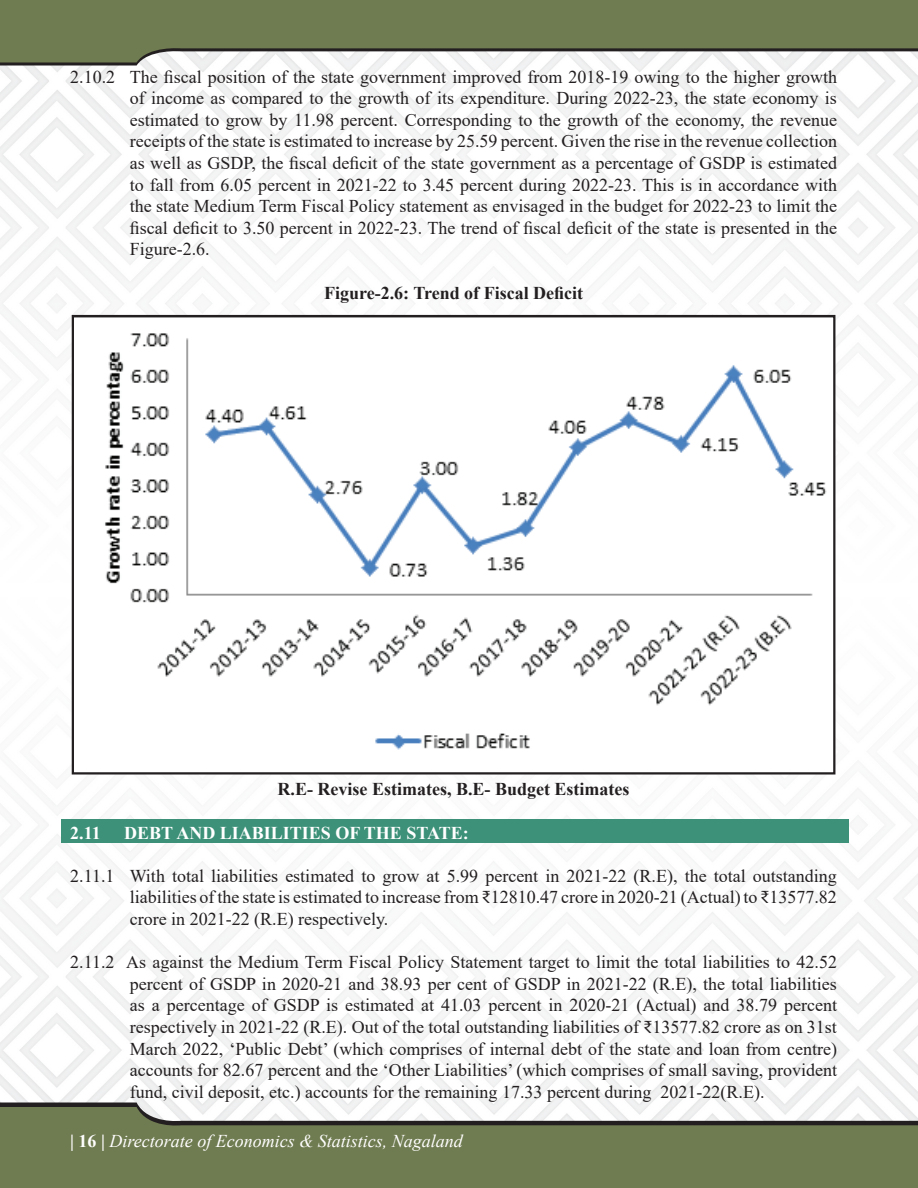
<style>
.page{position:relative;width:918px;height:1188px;background:#fff}
.page>*{position:absolute;margin:0;border:0;box-sizing:border-box;transform-origin:0 0}
.t1{font:18px/21.6px "Times New Roman";color:#231f20;text-align:justify}
.t2{font:700 18px "Times New Roman";color:#231f20}
.t3{font:italic 18px "Times New Roman";color:#fff}
.t4{font:700 18px "Times New Roman";color:#fff}
.s1{font-weight:700;font-style:normal}
</style>
<div class="page">
<img style="left:0;top:66px;width:918px;height:1036px">
<svg style="left:0;top:63px;width:908px;height:3px"></svg>
<svg style="left:0;top:1102px;width:906px;height:5px"></svg>
<svg style="left:0;top:0;width:918px;height:63px;background:#808a67"></svg>
<svg style="left:0;top:1107px;width:918px;height:81px;background:#7e8865"></svg>
<div style="left:61px;top:819px;width:788px;height:24px;background:#3c9178"></div>
<img style="left:75px;top:318px;width:757px;height:454px">
<div style="left:72px;top:315px;width:763px;height:460px;border:2px solid #231f20"></div>
<p class="t1" style="left:130px;top:65px;width:709px;text-indent:-60px">2.10.2 The fiscal position of the state government improved from 2018-19 owing to the higher growth of income as compared to the growth of its expenditure. During 2022-23, the state economy is estimated to grow by 11.98 percent. Corresponding to the growth of the economy, the revenue receipts of the state is estimated to increase by 25.59 percent. Given the rise in the revenue collection as well as GSDP, the fiscal deficit of the state government as a percentage of GSDP is estimated to fall from 6.05 percent in 2021-22 to 3.45 percent during 2022-23. This is in accordance with the state Medium Term Fiscal Policy statement as envisaged in the budget for 2022-23 to limit the fiscal deficit to 3.50 percent in 2022-23. The trend of fiscal deficit of the state is presented in the Figure-2.6.</p>
<p class="t2" style="left:324px;top:280px;width:261px">Figure-2.6: Trend of Fiscal Deficit</p>
<p class="t2" style="left:278px;top:776px;width:353px">R.E- Revise Estimates, B.E- Budget Estimates</p>
<p class="t4" style="left:70px;top:820px;width:32px">2.11</p>
<p class="t4" style="left:124px;top:820px;width:346px">DEBT AND LIABILITIES OF THE STATE:</p>
<p class="t1" style="left:130px;top:864px;width:709px;text-indent:-60px">2.11.1 With total liabilities estimated to grow at 5.99 percent in 2021-22 (R.E), the total outstanding liabilities of the state is estimated to increase from ₹12810.47 crore in 2020-21 (Actual) to ₹13577.82 crore in 2021-22 (R.E) respectively.</p>
<p class="t1" style="left:130px;top:951px;width:709px;text-indent:-60px">2.11.2 As against the Medium Term Fiscal Policy Statement target to limit the total liabilities to 42.52 percent of GSDP in 2020-21 and 38.93 per cent of GSDP in 2021-22 (R.E), the total liabilities as a percentage of GSDP is estimated at 41.03 percent in 2020-21 (Actual) and 38.79 percent respectively in 2021-22 (R.E). Out of the total outstanding liabilities of ₹13577.82 crore as on 31st March 2022, ‘Public Debt’ (which comprises of internal debt of the state and loan from centre) accounts for 82.67 percent and the ‘Other Liabilities’ (which comprises of small saving, provident fund, civil deposit, etc.) accounts for the remaining 17.33 percent during 2021-22(R.E).</p>
<p class="t3" style="left:70px;top:1128px;width:394px"><span class="s1">| 16 |</span> Directorate of Economics &amp; Statistics, Nagaland</p>
</div>
